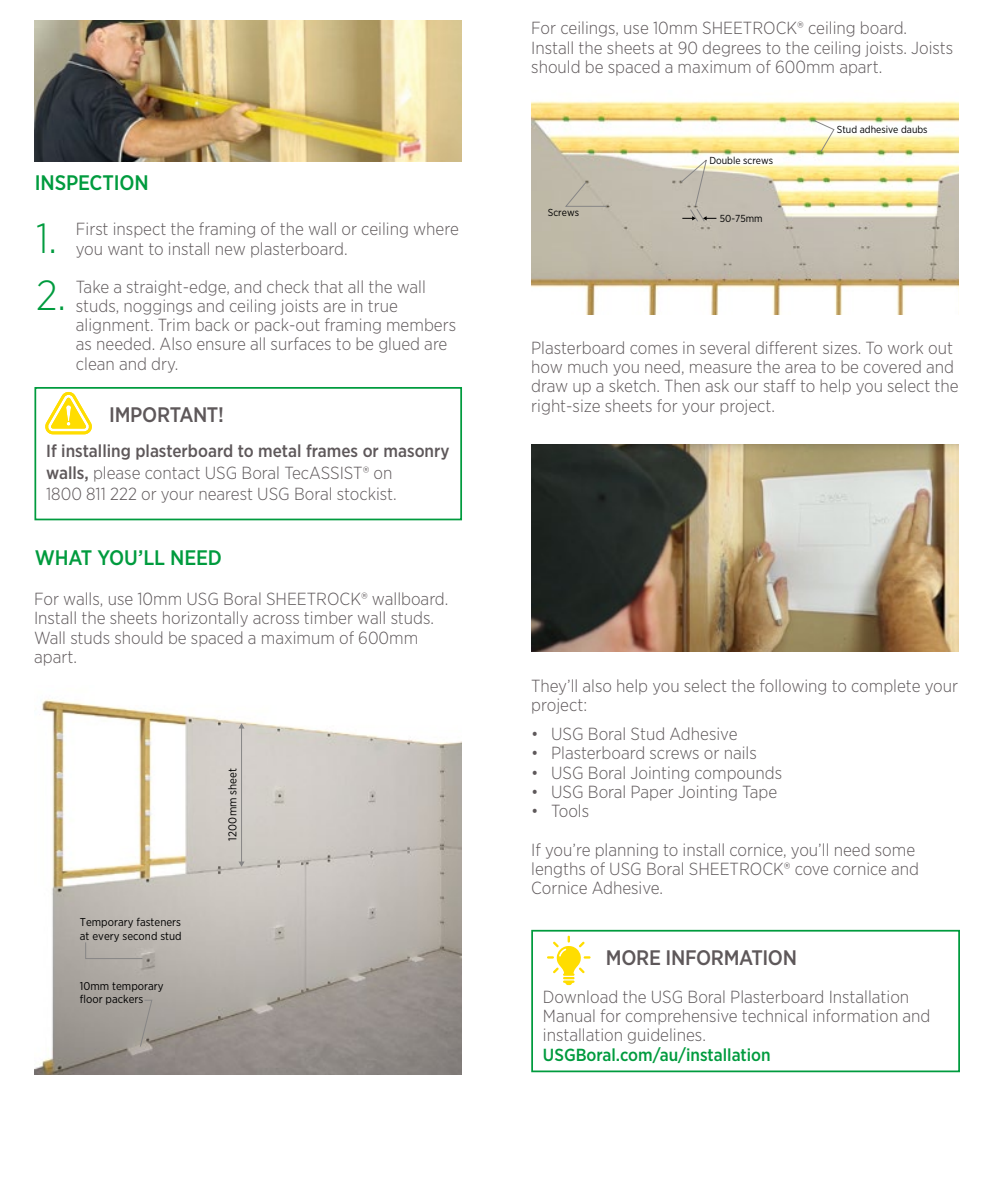
<style>
.page{position:relative;width:993px;height:1201px;background:#fff}
.page>*{position:absolute;margin:0;border:0;box-sizing:border-box;transform-origin:0 0}
.t1{font:300 42px/57.2px "Gotham Narrow";color:#009b3e}
.t2{font:500 21px "Gotham Narrow";letter-spacing:-.015em;color:#5e585a}
.t3{font:500 21px "Gotham Narrow";letter-spacing:-.01em;color:#009b3e}
.t4{font:300 17.5px/19.2px "Gotham Narrow";color:#5e585a}
.t5{font:500 17.5px "Gotham Narrow";color:#009b3e}
.t6{font:11.38px/13.7px "Gotham Narrow";color:#000}
.t7{font:10.15px "Gotham Narrow";color:#000}
.s1{font-weight:500}
</style>
<div class="page">
<img style="left:34px;top:699px;width:427px;height:375px">
<hr style="left:241px;top:727px;width:1px;height:135px;background:#878686">
<svg style="left:238px;top:723px;width:6px;height:5px"></svg>
<svg style="left:238px;top:861px;width:6px;height:5px"></svg>
<svg style="left:85px;top:941px;width:58px;height:18px"></svg>
<svg style="left:139px;top:999px;width:14px;height:48px"></svg>
<img style="left:35px;top:20px;width:426px;height:141px">
<div style="left:34px;top:387px;width:428px;height:133px;border:2px solid #009b3e"></div>
<svg style="left:45px;top:392px;width:47px;height:42px"></svg>
<div style="left:531px;top:929px;width:428px;height:143px;border:2px solid #009b3e"></div>
<svg style="left:547px;top:935px;width:43px;height:50px"></svg>
<img style="left:531px;top:101px;width:426px;height:214px">
<svg style="left:564px;top:181px;width:43px;height:26px"></svg>
<svg style="left:813px;top:120px;width:21px;height:32px"></svg>
<svg style="left:680px;top:158px;width:36px;height:64px;background:#c7c2b6"></svg>
<img style="left:531px;top:444px;width:426px;height:208px">
<p class="t3" style="left:35px;top:169px;width:115px">INSPECTION</p>
<h1 class="t1" style="left:36px;top:208px;width:32px">1.<br>2.</h1>
<p class="t4" style="left:76px;top:219px;width:384px">First inspect the framing of the wall or ceiling where you want to install new plasterboard.</p>
<p class="t4" style="left:76px;top:276px;width:381px">Take a straight-edge, and check that all the wall studs, noggings and ceiling joists are in true alignment. Trim back or pack-out framing members as needed. Also ensure all surfaces to be glued are clean and dry.</p>
<p class="t2" style="left:109px;top:402px;width:116px">IMPORTANT!</p>
<p class="t4" style="left:46px;top:440px;width:405px;line-height:21px"><span class="s1">If installing plasterboard to metal frames or masonry walls,</span> please contact USG Boral TecASSIST® on<br>1800 811 222 or your nearest USG Boral stockist.</p>
<p class="t3" style="left:35px;top:544px;width:189px">WHAT YOU’LL NEED</p>
<p class="t4" style="left:34px;top:589px;width:416px">For walls, use 10mm USG Boral SHEETROCK® wallboard.<br>Install the sheets horizontally across timber wall studs.<br>Wall studs should be spaced a maximum of 600mm apart.</p>
<p class="t6" style="left:80px;top:915px;width:103px">Temporary fasteners at every second stud</p>
<p class="t6" style="left:80px;top:978px;width:85px">10mm temporary floor packers</p>
<p class="t6" style="left:225px;top:840px;width:74px;rotate:-90deg">1200mm sheet</p>
<p class="t4" style="left:531px;top:18px;width:423px">For ceilings, use 10mm SHEETROCK® ceiling board.<br>Install the sheets at 90 degrees to the ceiling joists. Joists should be spaced a maximum of 600mm apart.</p>
<p class="t7" style="left:547px;top:206px;width:33px">Screws</p>
<p class="t7" style="left:709px;top:154px;width:65px">Double screws</p>
<p class="t7" style="left:719px;top:212px;width:44px">50-75mm</p>
<p class="t7" style="left:836px;top:123px;width:92px">Stud adhesive daubs</p>
<p class="t4" style="left:531px;top:338px;width:429px">Plasterboard comes in several different sizes. To work out how much you need, measure the area to be covered and draw up a sketch. Then ask our staff to help you select the right-size sheets for your project.</p>
<p class="t4" style="left:531px;top:675px;width:428px">They’ll also help you select the following to complete your project:</p>
<p class="t4" style="left:531px;top:724px;width:208px">• USG Boral Stud Adhesive</p>
<p class="t4" style="left:531px;top:743px;width:227px">• Plasterboard screws or nails</p>
<p class="t4" style="left:531px;top:762px;width:252px">• USG Boral Jointing compounds</p>
<p class="t4" style="left:531px;top:781px;width:247px">• USG Boral Paper Jointing Tape</p>
<p class="t4" style="left:531px;top:801px;width:59px">• Tools</p>
<p class="t4" style="left:531px;top:839px;width:389px">If you’re planning to install cornice, you’ll need some lengths of USG Boral SHEETROCK® cove cornice and<br>Cornice Adhesive.</p>
<p class="t2" style="left:605px;top:944px;width:192px">MORE INFORMATION</p>
<p class="t4" style="left:542px;top:986px;width:389px">Download the USG Boral Plasterboard Installation<br>Manual for comprehensive technical information and installation guidelines.</p>
<p class="t5" style="left:542px;top:1043px;width:229px">USGBoral.com/au/installation</p>
</div>
